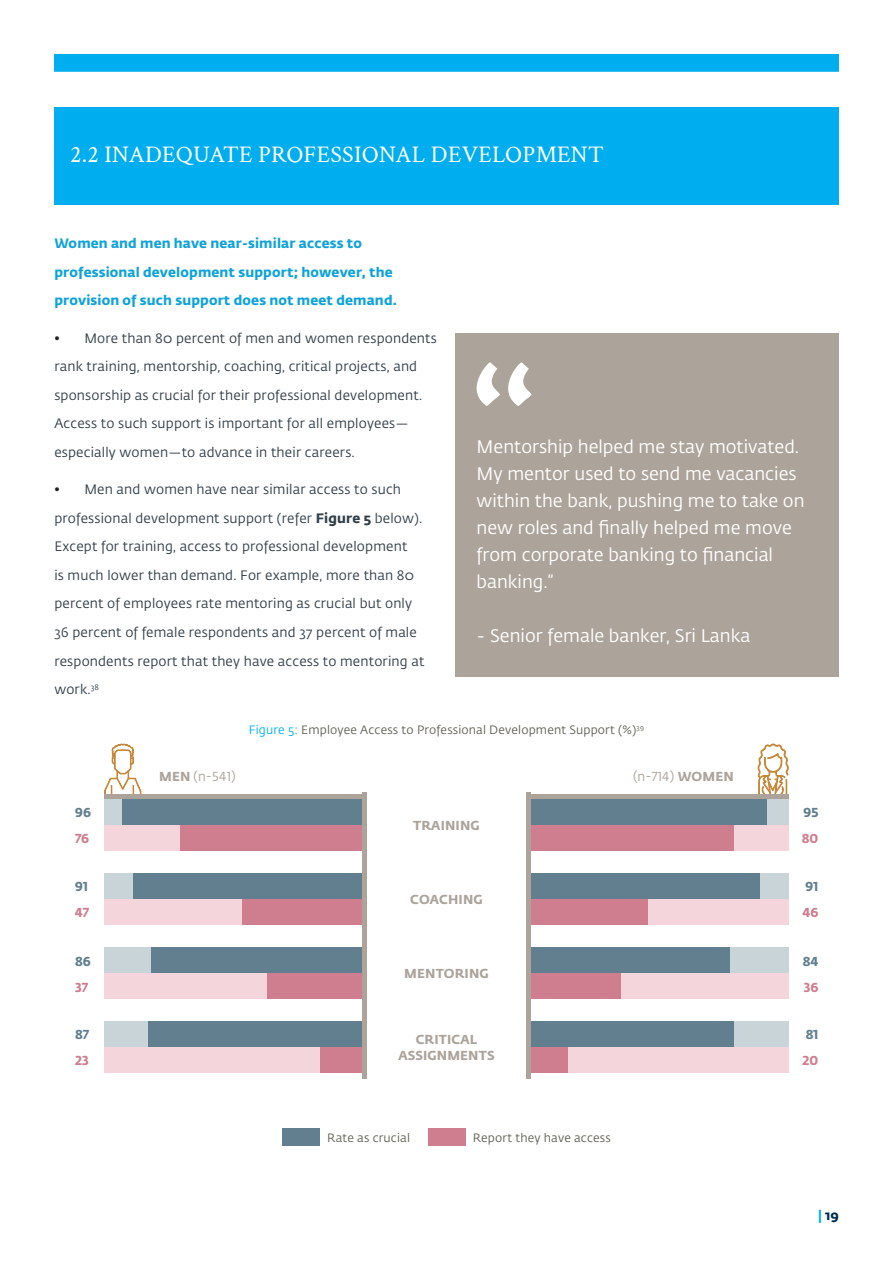
<style>
.page{position:relative;width:893px;height:1263px;background:#fff}
.page>*{position:absolute;margin:0;border:0;box-sizing:border-box;transform-origin:0 0}
.Body{font:24px "Crimson Text";letter-spacing:.01em;color:#fff}
.t1{font:18px/27px "Fedra Sans Std";color:#fff}
.t2{font:13.5px/28.5px "Fedra Sans Std";letter-spacing:.015em;color:#313e48}
.Body_Subheads{font:700 13.5px/28.5px "Fedra Sans Std";letter-spacing:.01em;color:#0fa2da}
.t3{font:700 13.5px "Fedra Sans Std";color:#002e54}
.t4{font:700 12.9px/15.5px "Fedra Sans Std";letter-spacing:.01em;color:#aca39a;text-align:center}
.t5{font:12.9px "Fedra Sans Std";letter-spacing:.01em;color:#aca39a}
.t6{font:700 12.9px "Fedra Sans Std";letter-spacing:.01em;color:#617f8f}
.t7{font:700 12.9px "Fedra Sans Std";letter-spacing:.01em;color:#ce7e8e}
.Body-2{font:12px "Fedra Sans Std";letter-spacing:.015em;color:#626257}
.s1{color:#231f20}
.s2{font-weight:700}
.s3{color:#00aeef}
</style>
<div class="page">
<div style="left:54px;top:54px;width:785px;height:18px;background:#00aeef"></div>
<div style="left:54px;top:108px;width:785px;height:97px;background:#00aeef"></div>
<div style="left:455px;top:333px;width:384px;height:344px;background:#aca39a"></div>
<svg style="left:477px;top:362px;width:54px;height:44px"></svg>
<div style="left:531px;top:799px;width:257px;height:26px;background:#c9d4d9"></div>
<div style="left:105px;top:799px;width:257px;height:26px;background:#c9d4d9"></div>
<div style="left:531px;top:825px;width:257px;height:26px;background:#f3d5db"></div>
<div style="left:105px;top:825px;width:257px;height:26px;background:#f3d5db"></div>
<div style="left:531px;top:947px;width:257px;height:26px;background:#c9d4d9"></div>
<div style="left:105px;top:947px;width:257px;height:26px;background:#c9d4d9"></div>
<div style="left:531px;top:973px;width:257px;height:26px;background:#f3d5db"></div>
<div style="left:105px;top:973px;width:257px;height:26px;background:#f3d5db"></div>
<div style="left:531px;top:873px;width:257px;height:26px;background:#c9d4d9"></div>
<div style="left:105px;top:873px;width:257px;height:26px;background:#c9d4d9"></div>
<div style="left:531px;top:899px;width:257px;height:26px;background:#f3d5db"></div>
<div style="left:105px;top:899px;width:257px;height:26px;background:#f3d5db"></div>
<div style="left:531px;top:1021px;width:257px;height:26px;background:#c9d4d9"></div>
<div style="left:105px;top:1021px;width:257px;height:26px;background:#c9d4d9"></div>
<div style="left:531px;top:1047px;width:257px;height:26px;background:#f3d5db"></div>
<div style="left:105px;top:1047px;width:257px;height:26px;background:#f3d5db"></div>
<div style="left:180px;top:825px;width:182px;height:26px;background:#ce7e8e"></div>
<div style="left:268px;top:973px;width:94px;height:26px;background:#ce7e8e"></div>
<div style="left:242px;top:899px;width:120px;height:26px;background:#ce7e8e"></div>
<div style="left:321px;top:1047px;width:41px;height:26px;background:#ce7e8e"></div>
<svg style="left:104px;top:743px;width:38px;height:51px"></svg>
<svg style="left:757px;top:743px;width:32px;height:54px"></svg>
<div style="left:123px;top:799px;width:239px;height:26px;background:#617f8f"></div>
<div style="left:152px;top:947px;width:210px;height:26px;background:#617f8f"></div>
<div style="left:133px;top:873px;width:229px;height:26px;background:#617f8f"></div>
<div style="left:148px;top:1021px;width:214px;height:26px;background:#617f8f"></div>
<div style="left:362px;top:792px;width:5px;height:286px;background:#aca39a"></div>
<div style="left:104px;top:794px;width:263px;height:5px;background:#aca39a"></div>
<div style="left:526px;top:794px;width:262px;height:5px;background:#aca39a"></div>
<div style="left:526px;top:792px;width:5px;height:286px;background:#aca39a"></div>
<div style="left:282px;top:1128px;width:38px;height:18px;background:#617f8f"></div>
<div style="left:428px;top:1128px;width:38px;height:18px;background:#ce7e8e"></div>
<div style="left:531px;top:825px;width:203px;height:26px;background:#ce7e8e"></div>
<div style="left:531px;top:973px;width:89px;height:26px;background:#ce7e8e"></div>
<div style="left:531px;top:899px;width:116px;height:26px;background:#ce7e8e"></div>
<div style="left:531px;top:1047px;width:37px;height:26px;background:#ce7e8e"></div>
<div style="left:531px;top:799px;width:235px;height:26px;background:#617f8f"></div>
<div style="left:531px;top:947px;width:198px;height:26px;background:#617f8f"></div>
<div style="left:531px;top:873px;width:229px;height:26px;background:#617f8f"></div>
<div style="left:531px;top:1021px;width:203px;height:26px;background:#617f8f"></div>
<p class="Body" style="left:70px;top:137px;width:535px">2.2 INADEQUATE PROFESSIONAL DEVELOPMENT</p>
<p class="Body_Subheads" style="left:54px;top:229px;width:344px">Women and men have near-similar access to professional development support; however, the provision of such support does not meet demand.</p>
<p class="t2" style="left:54px;top:324px;width:384px"><span class="s1">•</span> More than 80 percent of men and women respondents rank training, mentorship, coaching, critical projects, and sponsorship as crucial for their professional development.<br>Access to such support is important for all employees— especially women—to advance in their careers.</p>
<p class="t2" style="left:54px;top:476px;width:371px"><span class="s1">•</span> Men and women have near similar access to such professional development support (refer <span class="s2">Figure 5</span> below).<br>Except for training, access to professional development<br>is much lower than demand. For example, more than 80 percent of employees rate mentoring as crucial but only 36 percent of female respondents and 37 percent of male respondents report that they have access to mentoring at work.<sup>38</sup></p>
<p class="t1" style="left:477px;top:433px;width:329px">Mentorship helped me stay motivated.<br>My mentor used to send me vacancies within the bank, pushing me to take on new roles and finally helped me move from corporate banking to financial banking.”</p>
<p class="t1" style="left:477px;top:622px;width:275px">- Senior female banker, Sri Lanka</p>
<p class="t5" style="left:159px;top:769px;width:78px"><span class="s2">MEN</span> (n-541)</p>
<p class="Body-2" style="left:249px;top:723px;width:397px"><span class="s3">Figure 5:</span> Employee Access to Professional Development Support (%)<sup>39</sup></p>
<p class="t5" style="left:633px;top:769px;width:102px">(n-714) <span class="s2">WOMEN</span></p>
<p class="t6" style="left:75px;top:804px;width:17px">96</p>
<p class="t6" style="left:804px;top:804px;width:16px">95</p>
<p class="t4" style="left:413px;top:818px;width:68px">TRAINING</p>
<p class="t7" style="left:75px;top:830px;width:16px">76</p>
<p class="t7" style="left:802px;top:830px;width:18px">80</p>
<p class="t6" style="left:75px;top:878px;width:14px">91</p>
<p class="t6" style="left:806px;top:878px;width:14px">91</p>
<p class="t4" style="left:410px;top:892px;width:74px">COACHING</p>
<p class="t7" style="left:75px;top:904px;width:15px">47</p>
<p class="t7" style="left:803px;top:904px;width:17px">46</p>
<p class="t6" style="left:75px;top:953px;width:17px">86</p>
<p class="t6" style="left:803px;top:953px;width:17px">84</p>
<p class="t4" style="left:404px;top:966px;width:86px">MENTORING</p>
<p class="t7" style="left:75px;top:979px;width:14px">37</p>
<p class="t7" style="left:804px;top:979px;width:16px">36</p>
<p class="t6" style="left:75px;top:1026px;width:16px">87</p>
<p class="t6" style="left:806px;top:1026px;width:14px">81</p>
<p class="t4" style="left:398px;top:1032px;width:98px">CRITICAL<br>ASSIGNMENTS</p>
<p class="t7" style="left:75px;top:1052px;width:15px">23</p>
<p class="t7" style="left:802px;top:1052px;width:17px">20</p>
<p class="Body-2" style="left:327px;top:1130px;width:84px">Rate as crucial</p>
<p class="Body-2" style="left:473px;top:1130px;width:139px">Report they have access</p>
<p class="t3" style="left:818px;top:1206px;width:22px"><span class="s3">|</span> 19</p>
</div>
